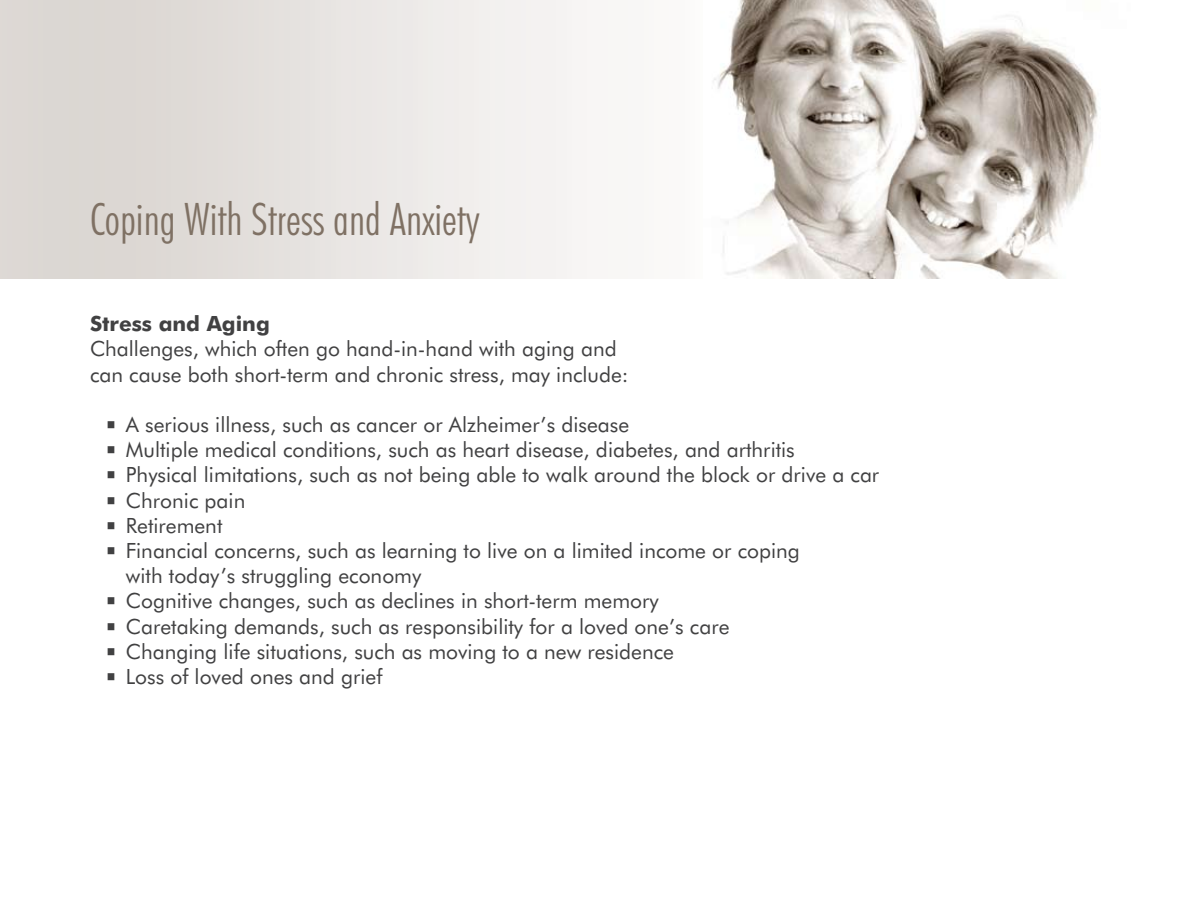
<style>
.page{position:relative;width:1188px;height:918px;background:#fff}
.page>*{position:absolute;margin:0;border:0;box-sizing:border-box;transform-origin:0 0}
.t1{font:300 condensed 45px "Futura BT";color:#7f7164}
.t2{font:21px/25.2px "Futura BT";color:#414142}
.t3{font:700 21px "Futura BT";color:#414142}
</style>
<div class="page">
<svg style="left:0;top:0;width:587px;height:279px"></svg>
<img style="left:714px;top:0;width:384px;height:279px">
<h1 class="t1" style="left:90px;top:192px;width:391px">Coping With Stress and Anxiety</h1>
<p class="t3" style="left:90px;top:311px;width:181px">Stress and Aging</p>
<p class="t2" style="left:90px;top:336px;width:540px">Challenges, which often go hand-in-hand with aging and can cause both short-term and chronic stress, may include:</p>
<p class="t2" style="left:126px;top:412px;width:755px">A serious illness, such as cancer or Alzheimer’s disease<br>Multiple medical conditions, such as heart disease, diabetes, and arthritis<br>Physical limitations, such as not being able to walk around the block or drive a car Chronic pain<br>Retirement<br>Financial concerns, such as learning to live on a limited income or coping<br>with today’s struggling economy<br>Cognitive changes, such as declines in short-term memory<br>Caretaking demands, such as responsibility for a loved one’s care<br>Changing life situations, such as moving to a new residence<br>Loss of loved ones and grief</p>
</div>
